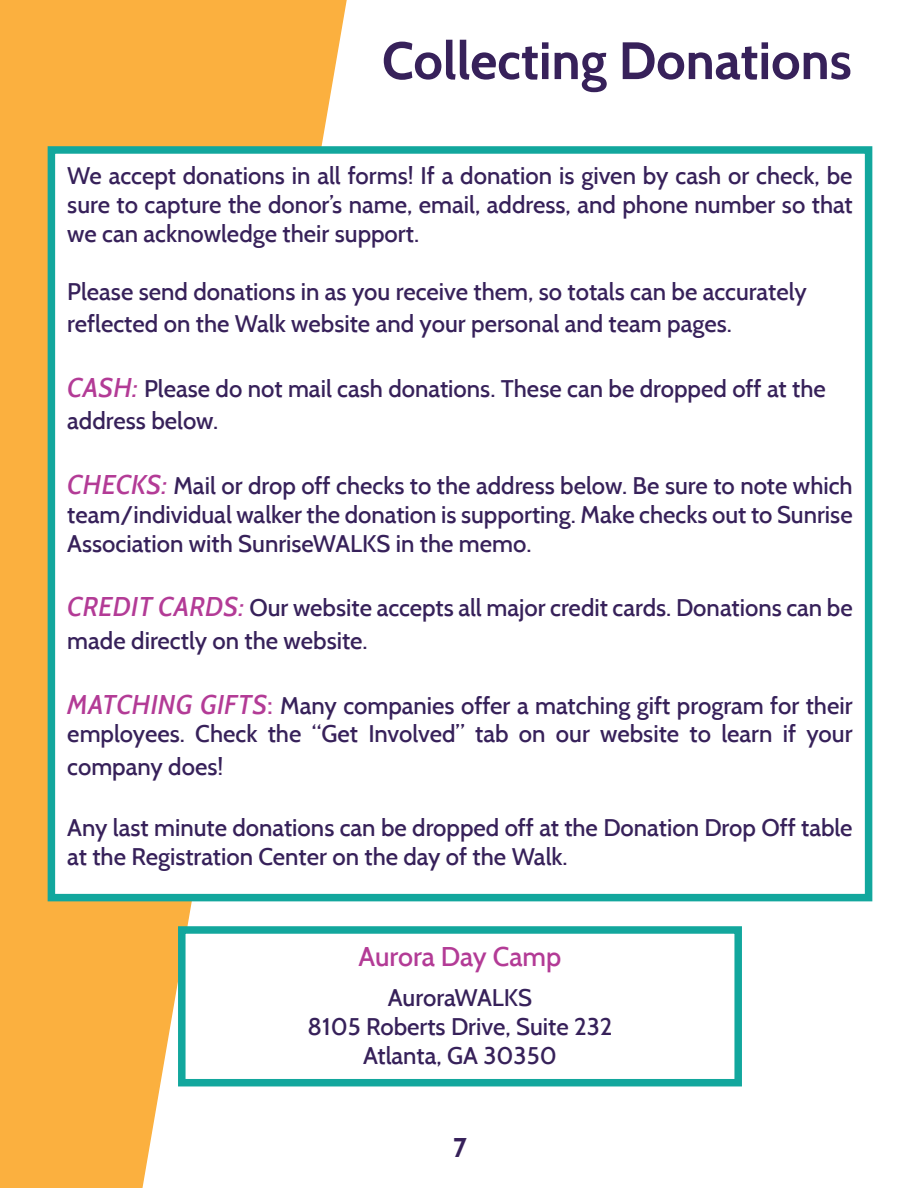
<style>
.page{position:relative;width:920px;height:1188px;background:#fff}
.page>*{position:absolute;margin:0;border:0;box-sizing:border-box;transform-origin:0 0}
.t1{font:700 52.5px "Cabin";color:#37215a}
.t2{font:500 27px "Cabin";letter-spacing:-.005em;color:#b33b96}
.t3{font:700 27px "Cabin";color:#37215a}
.t4{font:500 24px/28.8px "Cabin";color:#37215a}
.s1{font-style:italic;font-size:27px;color:#b33b96}
.s2{font-size:27px;color:#b33b96}
</style>
<div class="page">
<svg style="left:0;top:0;width:381px;height:1188px"></svg>
<div style="left:51px;top:150px;width:817px;height:748px;background:#fff"></div>
<div style="left:48px;top:146px;width:824px;height:755px;border:8px solid #12a79d"></div>
<div style="left:182px;top:930px;width:556px;height:153px;background:#fff"></div>
<div style="left:178px;top:926px;width:564px;height:160px;border:8px solid #12a79d"></div>
<h1 class="t1" style="left:382px;top:29px;width:471px">Collecting Donations</h1>
<p class="t4" style="left:67px;top:161px;width:787px;text-align:justify">We accept donations in all forms! If a donation is given by cash or check, be sure to capture the donor’s name, email, address, and phone number so that we can acknowledge their support.</p>
<p class="t4" style="left:67px;top:275px;width:741px;line-height:32.4px">Please send donations in as you receive them, so totals can be accurately reflected on the Walk website and your personal and team pages.</p>
<p class="t4" style="left:67px;top:372px;width:760px;line-height:32.4px"><span class="s1">CASH:</span> Please do not mail cash donations. These can be dropped off at the address below.</p>
<p class="t4" style="left:67px;top:471px;width:787px;text-align:justify"><span class="s1">CHECKS:</span> Mail or drop off checks to the address below. Be sure to note which team/individual walker the donation is supporting. Make checks out to Sunrise Association with SunriseWALKS in the memo.</p>
<p class="t4" style="left:67px;top:592px;width:787px;line-height:32.4px"><span class="s1">CREDIT CARDS:</span> Our website accepts all major credit cards. Donations can be made directly on the website.</p>
<p class="t4" style="left:67px;top:691px;width:786px"><span class="s1">MATCHING GIFTS</span><span class="s2">:</span> Many companies offer a matching gift program for their employees. Check the “Get Involved” tab on our website to learn if your</p>
<p class="t4" style="left:67px;top:752px;width:157px">company does!</p>
<p class="t4" style="left:67px;top:813px;width:786px">Any last minute donations can be dropped off at the Donation Drop Off table at the Registration Center on the day of the Walk.</p>
<p class="t2" style="left:358px;top:940px;width:204px">Aurora Day Camp</p>
<p class="t4" style="left:307px;top:983px;width:306px;text-align:center">AuroraWALKS<br>8105 Roberts Drive, Suite 232<br>Atlanta, GA 30350</p>
<p class="t3" style="left:453px;top:1131px;width:15px">7</p>
</div>
